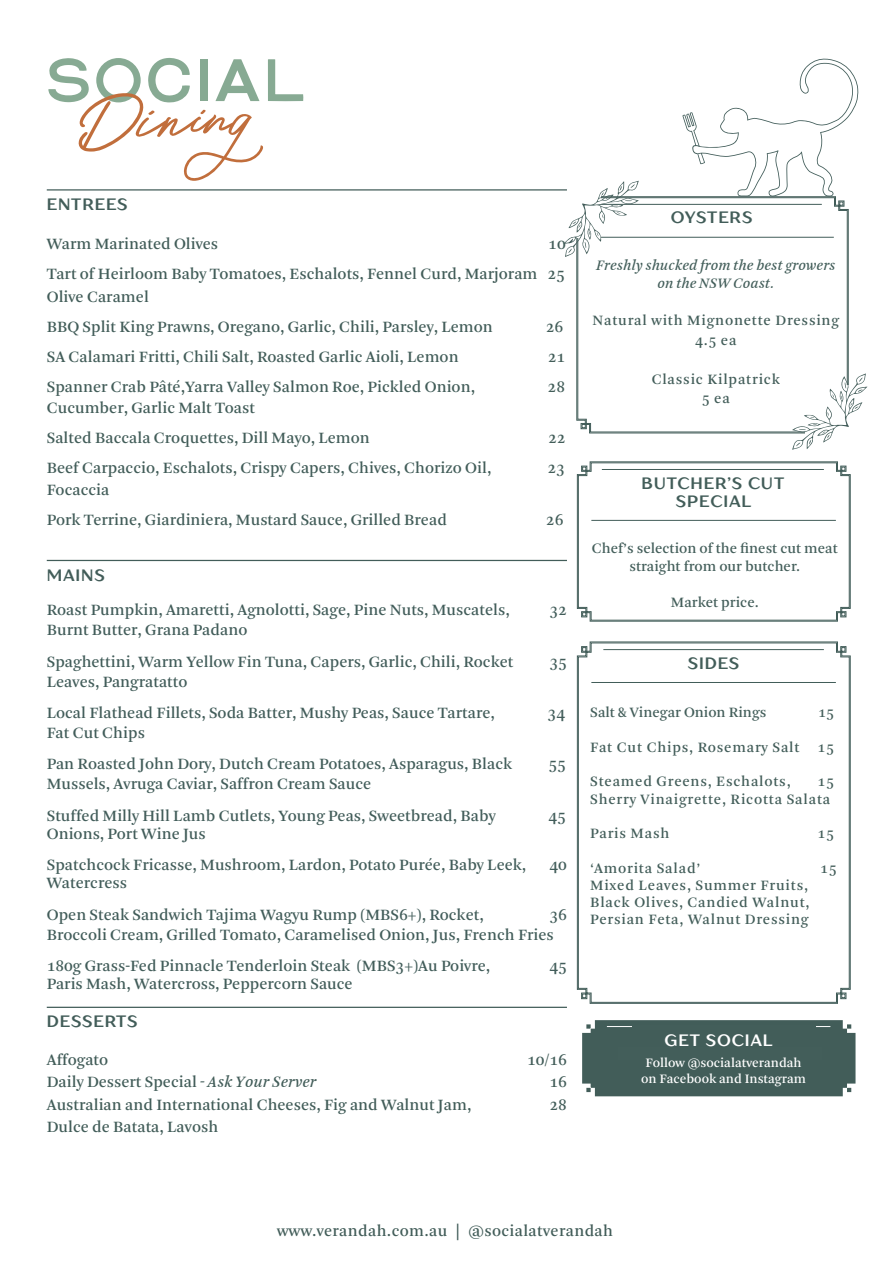
<style>
.page{position:relative;width:893px;height:1263px;background:#fff}
.page>*{position:absolute;margin:0;border:0;box-sizing:border-box;transform-origin:0 0}
.t1{font:16.5px/31.5px "Arnhem";color:#425d5a}
.t2{font:16.5px/30px "Arnhem";color:#425d59}
.t3{font:700 16.5px/18px "TT Drugs";letter-spacing:.05em;color:#425d59;text-align:center}
.t4{font:16.5px "Arnhem";letter-spacing:.02em;color:#425d59}
.t5{font:700 16.5px "TT Drugs";letter-spacing:.05em;color:#fff}
.t6{font:15px/17.2px "Arnhem";letter-spacing:.05em;color:#425d59;text-align:center}
.t7{font:15px/18px "Arnhem";color:#435e5a;text-align:center}
.t8{font:italic 15px/18px "Arnhem";color:#435e5a;text-align:center}
.t9{font:13.5px/16.2px "Arnhem";color:#fff;text-align:center}
.s1{font-style:italic}
</style>
<div class="page">
<svg style="left:577px;top:461px;width:274px;height:161px"></svg>
<svg style="left:577px;top:641px;width:274px;height:363px"></svg>
<hr style="left:47px;top:189px;width:520px;height:2px;background:#425d59">
<hr style="left:47px;top:560px;width:520px;height:1px;background:#425d59">
<svg style="left:577px;top:197px;width:271px;height:235px"></svg>
<svg style="left:682px;top:58px;width:176px;height:138px"></svg>
<svg style="left:792px;top:373px;width:75px;height:77px"></svg>
<svg style="left:563px;top:181px;width:76px;height:76px"></svg>
<hr style="left:47px;top:1007px;width:520px;height:1px;background:#425d59">
<svg style="left:48px;top:58px;width:255px;height:123px"></svg>
<div style="left:582px;top:1020px;width:273px;height:76px;background:#425d59"></div>
<hr style="left:607px;top:1026px;width:223px;height:1px;background:#fff">
<div style="left:618px;top:1047px;width:203px;height:13px;background:#435e5a"></div>
<div style="left:632px;top:1025px;width:183px;height:5px;background:#435e5a"></div>
<p class="t3" style="left:47px;top:195px;width:82px">ENTREES</p>
<p class="t2" style="left:47px;top:229px;width:173px">Warm Marinated Olives</p>
<p class="t2" style="left:47px;top:229px;width:520px;text-align:right">10<br>Tart of Heirloom Baby Tomatoes, Eschalots, Fennel Curd, Marjoram 25</p>
<p class="t2" style="left:47px;top:282px;width:448px">Olive Caramel<br>BBQ Split King Prawns, Oregano, Garlic, Chili, Parsley, Lemon</p>
<p class="t2" style="left:546px;top:312px;width:19px">26</p>
<p class="t2" style="left:47px;top:342px;width:413px">SA Calamari Fritti, Chili Salt, Roasted Garlic Aioli, Lemon</p>
<p class="t2" style="left:548px;top:342px;width:19px">21</p>
<p class="t2" style="left:47px;top:372px;width:430px">Spanner Crab Pâté,Yarra Valley Salmon Roe, Pickled Onion,</p>
<p class="t2" style="left:548px;top:372px;width:19px">28</p>
<p class="t2" style="left:47px;top:393px;width:325px">Cucumber, Garlic Malt Toast<br>Salted Baccala Croquettes, Dill Mayo, Lemon</p>
<p class="t2" style="left:548px;top:423px;width:19px">22</p>
<p class="t2" style="left:47px;top:453px;width:446px">Beef Carpaccio, Eschalots, Crispy Capers, Chives, Chorizo Oil,</p>
<p class="t2" style="left:547px;top:453px;width:19px">23</p>
<p class="t2" style="left:47px;top:475px;width:402px">Focaccia<br>Pork Terrine, Giardiniera, Mustard Sauce, Grilled Bread</p>
<p class="t2" style="left:546px;top:505px;width:19px">26</p>
<p class="t3" style="left:47px;top:566px;width:60px">MAINS</p>
<p class="t1" style="left:47px;top:595px;width:464px">Roast Pumpkin, Amaretti, Agnolotti, Sage, Pine Nuts, Muscatels,</p>
<p class="t1" style="left:549px;top:595px;width:19px">32</p>
<p class="t1" style="left:47px;top:614px;width:468px">Burnt Butter, Grana Padano<br>Spaghettini, Warm Yellow Fin Tuna, Capers, Garlic, Chili, Rocket</p>
<p class="t1" style="left:549px;top:646px;width:19px">35</p>
<p class="t1" style="left:47px;top:666px;width:450px">Leaves, Pangratatto<br>Local Flathead Fillets, Soda Batter, Mushy Peas, Sauce Tartare,</p>
<p class="t1" style="left:47px;top:717px;width:467px">Fat Cut Chips<br>Pan Roasted John Dory, Dutch Cream Potatoes, Asparagus, Black</p>
<p class="t1" style="left:47px;top:768px;width:450px">Mussels, Avruga Caviar, Saffron Cream Sauce<br>Stuffed Milly Hill Lamb Cutlets, Young Peas, Sweetbread, Baby</p>
<p class="t1" style="left:47px;top:818px;width:481px">Onions, Port Wine Jus<br>Spatchcock Fricasse, Mushroom, Lardon, Potato Purée, Baby Leek,</p>
<p class="t1" style="left:548px;top:697px;width:19px">34</p>
<p class="t1" style="left:548px;top:749px;width:19px">55</p>
<p class="t1" style="left:549px;top:800px;width:19px">45</p>
<p class="t1" style="left:549px;top:849px;width:19px">40</p>
<p class="t1" style="left:47px;top:867px;width:438px">Watercress<br>Open Steak Sandwich Tajima Wagyu Rump (MBS6+), Rocket,</p>
<p class="t1" style="left:47px;top:905px;width:522px;line-height:19.8px;text-indent:503px">36<br>Broccoli Cream, Grilled Tomato, Caramelised Onion, Jus, French Fries</p>
<p class="t1" style="left:47px;top:950px;width:445px">180g Grass-Fed Pinnacle Tenderloin Steak (MBS3+)Au Poivre,</p>
<p class="t1" style="left:549px;top:950px;width:19px">45</p>
<p class="t1" style="left:47px;top:968px;width:307px">Paris Mash, Watercross, Peppercorn Sauce</p>
<p class="t3" style="left:47px;top:1013px;width:92px">DESSERTS</p>
<p class="t2" style="left:47px;top:1045px;width:63px">Affogato</p>
<p class="t2" style="left:527px;top:1045px;width:41px">10/16</p>
<p class="t2" style="left:47px;top:1067px;width:271px">Daily Dessert Special <span class="s1">- Ask Your Server</span></p>
<p class="t2" style="left:549px;top:1067px;width:19px">16</p>
<p class="t2" style="left:47px;top:1090px;width:426px">Australian and International Cheeses, Fig and Walnut Jam,</p>
<p class="t2" style="left:549px;top:1090px;width:19px">28</p>
<p class="t2" style="left:47px;top:1112px;width:173px">Dulce de Batata, Lavosh</p>
<p class="t3" style="left:671px;top:209px;width:83px">OYSTERS</p>
<p class="t8" style="left:596px;top:256px;width:240px">Freshly shucked from the best growers on the NSW Coast.</p>
<p class="t6" style="left:592px;top:311px;width:248px;line-height:19.5px">Natural with Mignonette Dressing<br>4.5 ea</p>
<p class="t6" style="left:652px;top:370px;width:130px;line-height:19.5px">Classic Kilpatrick<br>5 ea</p>
<p class="t3" style="left:641px;top:474px;width:144px">BUTCHER’S CUT<br>SPECIAL</p>
<p class="t7" style="left:592px;top:539px;width:247px">Chef’s selection of the finest cut meat straight from our butcher.</p>
<p class="t7" style="left:671px;top:593px;width:89px">Market price.</p>
<p class="t3" style="left:688px;top:654px;width:53px">SIDES</p>
<p class="t7" style="left:590px;top:704px;width:178px">Salt &amp; Vinegar Onion Rings</p>
<p class="t7" style="left:818px;top:704px;width:17px">15</p>
<p class="t6" style="left:590px;top:739px;width:245px">Fat Cut Chips, Rosemary Salt 15</p>
<p class="t6" style="left:590px;top:773px;width:202px">Steamed Greens, Eschalots,</p>
<p class="t6" style="left:590px;top:773px;width:245px;text-align:right">15<br>Sherry Vinaigrette, Ricotta Salata</p>
<p class="t6" style="left:590px;top:825px;width:81px">Paris Mash</p>
<p class="t6" style="left:817px;top:825px;width:18px">15</p>
<p class="t6" style="left:590px;top:859px;width:112px">‘Amorita Salad’</p>
<p class="t6" style="left:820px;top:859px;width:18px">15</p>
<p class="t6" style="left:590px;top:877px;width:221px;text-align:justify">Mixed Leaves, Summer Fruits, Black Olives, Candied Walnut, Persian Feta, Walnut Dressing</p>
<p class="t5" style="left:664px;top:1029px;width:110px">GET SOCIAL</p>
<p class="t9" style="left:641px;top:1054px;width:167px">Follow @socialatverandah on Facebook and Instagram</p>
<p class="t4" style="left:277px;top:1222px;width:338px">www.verandah.com.au | @socialatverandah</p>
</div>
